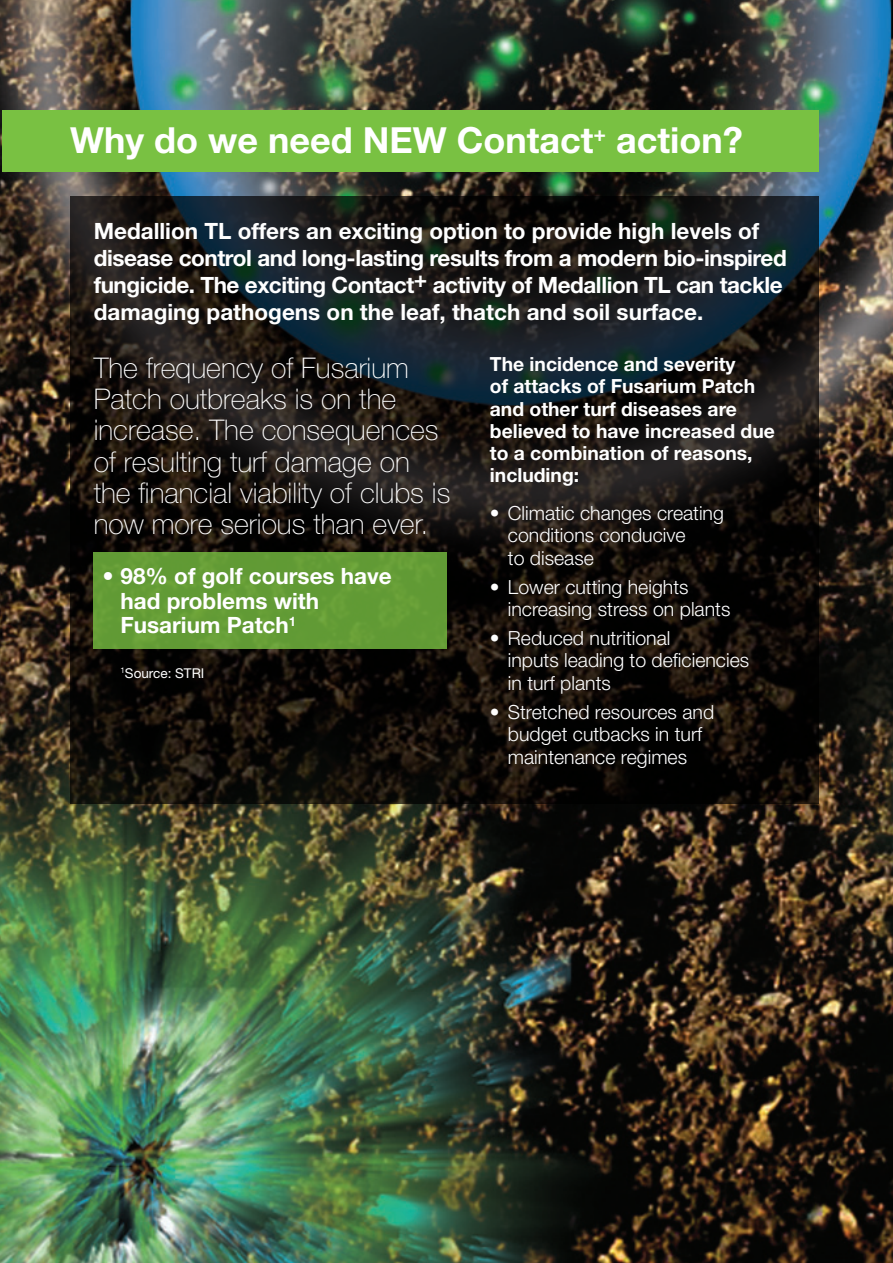
<style>
.page{position:relative;width:893px;height:1263px;background:#fff}
.page>*{position:absolute;margin:0;border:0;box-sizing:border-box;transform-origin:0 0}
.t1{font:700 36px "Helvetica Neue LT Std";color:#fff}
.t2{font:100 28.5px/31.3px "Helvetica Neue LT Std";color:#fff}
.t3{font:700 22.5px/27px "Helvetica Neue LT Std";letter-spacing:-.02em;color:#fff}
.t4{font:700 22.5px/24.8px "Helvetica Neue LT Std";color:#fff}
.t5{font:300 19.5px/22.5px "Helvetica Neue LT Std";color:#fff}
.t6{font:700 19.5px/22.2px "Helvetica Neue LT Std";color:#fff}
.t7{font:13.5px "Helvetica Neue LT Std";color:#fff}
</style>
<div class="page">
<img style="left:0;top:0;width:893px;height:1263px">
<div style="left:2px;top:111px;width:817px;height:61px;background:#79c142"></div>
<svg style="left:70px;top:197px;width:749px;height:607px;background:#151412"></svg>
<div style="left:94px;top:552px;width:353px;height:96px;background:#629b35"></div>
<h1 class="t1" style="left:70px;top:118px;width:674px">Why do we need NEW Contact<sup>+</sup> action?</h1>
<p class="t3" style="left:94px;top:217px;width:694px">Medallion TL offers an exciting option to provide high levels of disease control and long-lasting results from a modern bio-inspired fungicide. The exciting Contact+ activity of Medallion TL can tackle damaging pathogens on the leaf, thatch and soil surface.</p>
<p class="t2" style="left:94px;top:352px;width:358px">The frequency of Fusarium<br>Patch outbreaks is on the increase. The consequences of resulting turf damage on the financial viability of clubs is now more serious than ever.</p>
<p class="t6" style="left:490px;top:353px;width:286px">The incidence and severity<br>of attacks of Fusarium Patch and other turf diseases are believed to have increased due to a combination of reasons, including:</p>
<p class="t5" style="left:508px;top:501px;width:218px;text-indent:-18px">• Climatic changes creating conditions conducive<br>to disease</p>
<p class="t5" style="left:508px;top:575px;width:224px;text-indent:-18px">• Lower cutting heights increasing stress on plants</p>
<p class="t5" style="left:508px;top:626px;width:243px;text-indent:-18px">• Reduced nutritional<br>inputs leading to deficiencies in turf plants</p>
<p class="t5" style="left:490px;top:700px;width:226px;text-align:center">• Stretched resources and budget cutbacks in turf maintenance regimes</p>
<p class="t4" style="left:121px;top:563px;width:273px;text-indent:-18px">• 98% of golf courses have had problems with<br>Fusarium Patch<sup>1</sup></p>
<p class="t7" style="left:121px;top:665px;width:85px"><sup>1</sup>Source: STRI</p>
</div>
